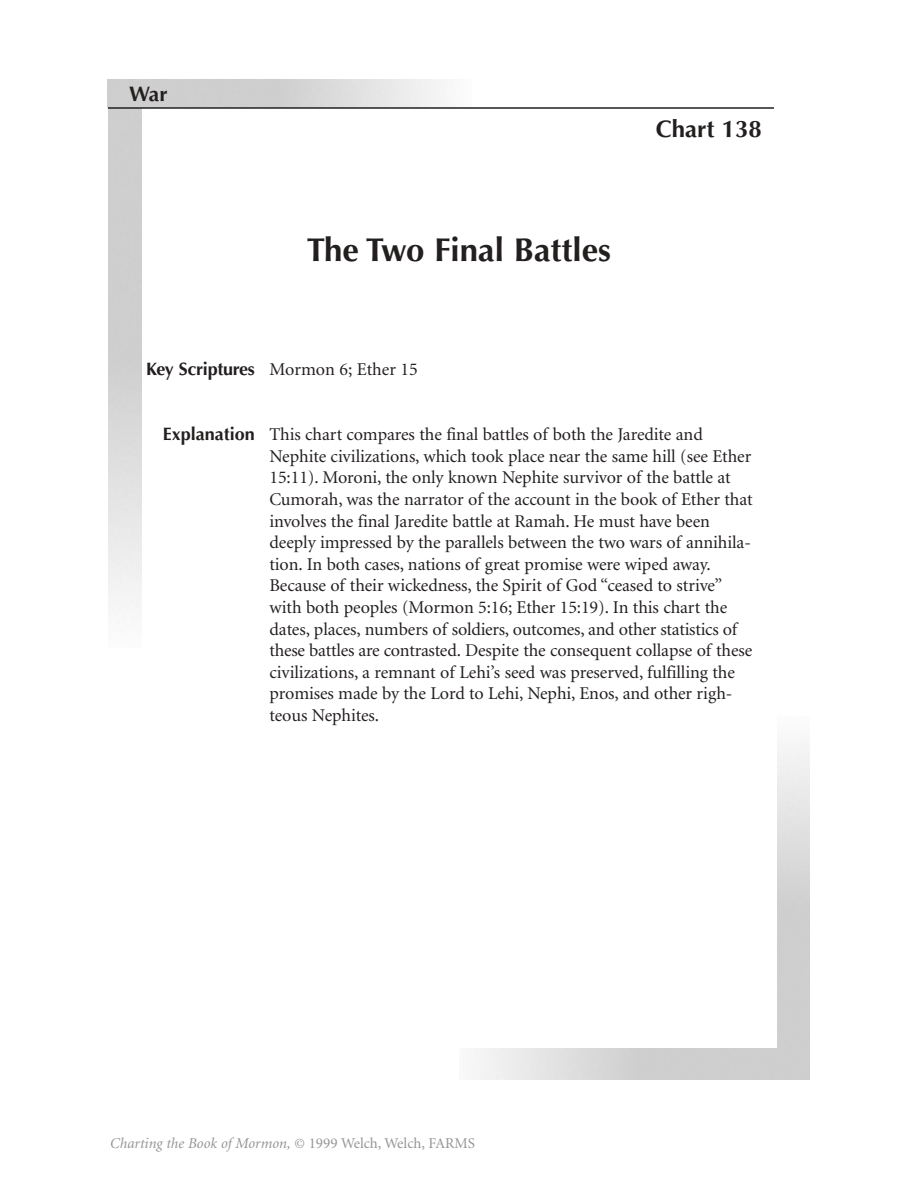
<style>
.page{position:relative;width:918px;height:1188px;background:#fff}
.page>*{position:absolute;margin:0;border:0;box-sizing:border-box;transform-origin:0 0}
.t1{font:700 33px "Optima";color:#231f1f}
.t2{font:700 24px "Optima";color:#231f1f}
.t3{font:700 21px "Optima";color:#231f1f}
.t4{font:18px/21.6px "Minion";letter-spacing:-.005em;color:#231f1f}
.t5{font:700 18px "Optima";letter-spacing:-.015em;color:#231f1f}
.t6{font:italic 15px "Minion";color:#939497}
.s1{font-style:normal}
</style>
<div class="page">
<hr style="left:108px;top:107px;width:666px;height:2px;background:#231f1f">
<p class="t3" style="left:129px;top:85px;width:40px">War</p>
<h1 class="t1" style="left:307px;top:236px;width:306px">The Two Final Battles</h1>
<h2 class="t2" style="left:656px;top:118px;width:108px">Chart 138</h2>
<p class="t5" style="left:146px;top:361px;width:110px">Key Scriptures</p>
<p class="t4" style="left:270px;top:360px;width:150px">Mormon 6; Ether 15</p>
<p class="t5" style="left:163px;top:427px;width:94px">Explanation</p>
<p class="t4" style="left:269px;top:425px;width:485px">This chart compares the final battles of both the Jaredite and Nephite civilizations, which took place near the same hill (see Ether 15:11). Moroni, the only known Nephite survivor of the battle at Cumorah, was the narrator of the account in the book of Ether that involves the final Jaredite battle at Ramah. He must have been deeply impressed by the parallels between the two wars of annihila&shy;tion. In both cases, nations of great promise were wiped away.<br>Because of their wickedness, the Spirit of God “ceased to strive” with both peoples (Mormon 5:16; Ether 15:19). In this chart the dates, places, numbers of soldiers, outcomes, and other statistics of these battles are contrasted. Despite the consequent collapse of these civilizations, a remnant of Lehi’s seed was preserved, fulfilling the promises made by the Lord to Lehi, Nephi, Enos, and other righ&shy;teous Nephites.</p>
<p class="t6" style="left:110px;top:1137px;width:366px">Charting the Book of Mormon, <span class="s1">© 1999 Welch, Welch, FARMS</span></p>
</div>
